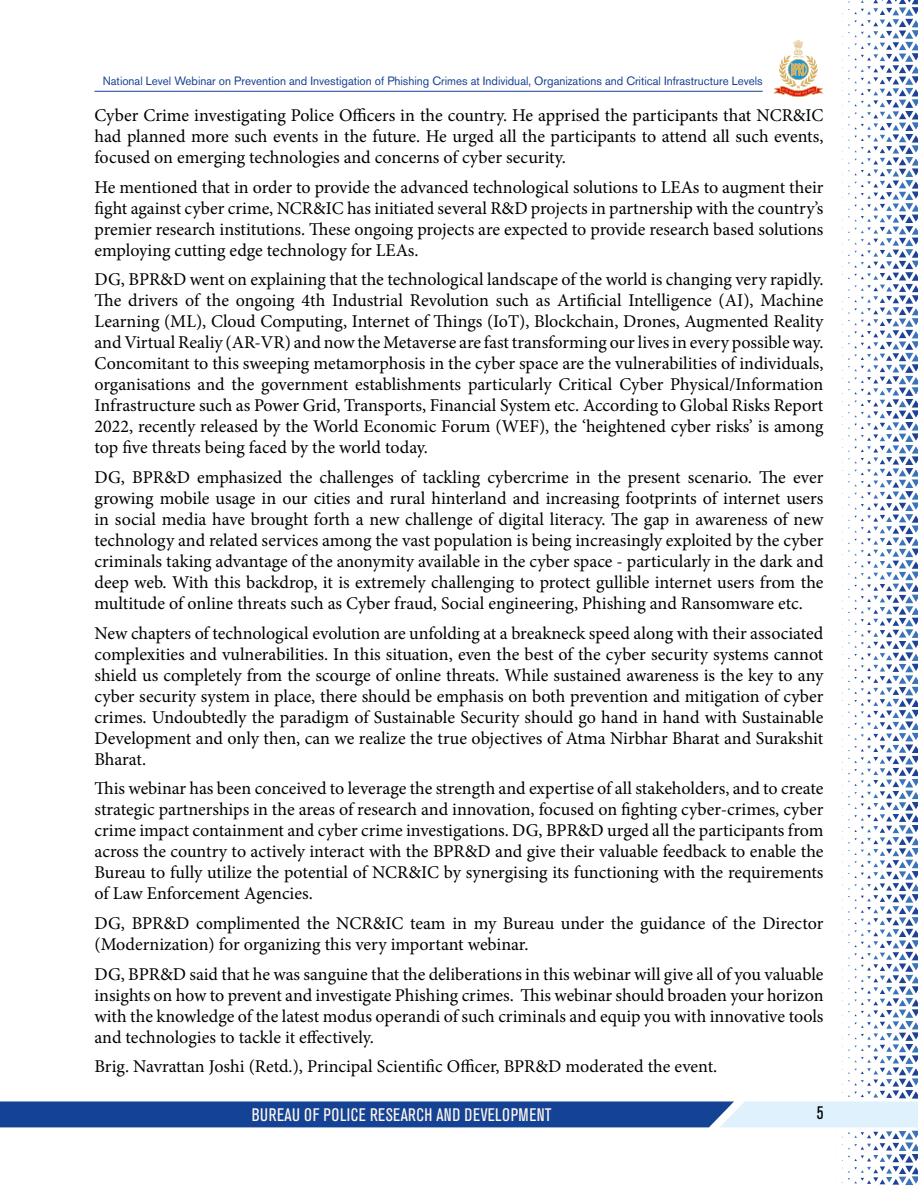
<style>
.page{position:relative;width:918px;height:1188px;background:#fff}
.page>*{position:absolute;margin:0;border:0;box-sizing:border-box;transform-origin:0 0}
.t1{font:18px/21px "Minion Pro";color:#000;text-align:justify}
.t2{font:condensed 18px "Akzidenz Grotesk BE";letter-spacing:.02em;color:#fff7ed}
.t3{font:condensed 18px "Akzidenz Grotesk BE";color:#000}
.t4{font:12px "Akzidenz Grotesk BE";color:#154194;scale:.96 1}
</style>
<div class="page">
<hr style="left:94px;top:91px;width:669px;height:1px;background:#154194">
<svg style="left:773px;top:40px;width:51px;height:57px"></svg>
<svg style="left:0;top:1101px;width:918px;height:26px;background:#436aac"></svg>
<svg style="left:842px;top:0;width:76px;height:1099px"></svg>
<svg style="left:842px;top:1131px;width:76px;height:54px"></svg>
<p class="t4" style="left:103px;top:73px;width:689px">National Level Webinar on Prevention and Investigation of Phishing Crimes at Individual, Organizations and Critical Infrastructure Levels</p>
<p class="t1" style="left:94px;top:105px;width:731px">Cyber Crime investigating Police Officers in the country. He apprised the participants that NCR&amp;IC had planned more such events in the future. He urged all the participants to attend all such events, focused on emerging technologies and concerns of cyber security.</p>
<p class="t1" style="left:94px;top:177px;width:731px">He mentioned that in order to provide the advanced technological solutions to LEAs to augment their fight against cyber crime, NCR&amp;IC has initiated several R&amp;D projects in partnership with the country’s premier research institutions. These ongoing projects are expected to provide research based solutions employing cutting edge technology for LEAs.</p>
<p class="t1" style="left:94px;top:269px;width:731px">DG, BPR&amp;D went on explaining that the technological landscape of the world is changing very rapidly.<br>The drivers of the ongoing 4th Industrial Revolution such as Artificial Intelligence (AI), Machine Learning (ML), Cloud Computing, Internet of Things (IoT), Blockchain, Drones, Augmented Reality and Virtual Realiy (AR-VR) and now the Metaverse are fast transforming our lives in every possible way.<br>Concomitant to this sweeping metamorphosis in the cyber space are the vulnerabilities of individuals, organisations and the government establishments particularly Critical Cyber Physical/Information Infrastructure such as Power Grid, Transports, Financial System etc. According to Global Risks Report 2022, recently released by the World Economic Forum (WEF), the ‘heightened cyber risks’ is among top five threats being faced by the world today.</p>
<p class="t1" style="left:94px;top:467px;width:731px">DG, BPR&amp;D emphasized the challenges of tackling cybercrime in the present scenario. The ever growing mobile usage in our cities and rural hinterland and increasing footprints of internet users in social media have brought forth a new challenge of digital literacy. The gap in awareness of new technology and related services among the vast population is being increasingly exploited by the cyber criminals taking advantage of the anonymity available in the cyber space - particularly in the dark and deep web. With this backdrop, it is extremely challenging to protect gullible internet users from the multitude of online threats such as Cyber fraud, Social engineering, Phishing and Ransomware etc.</p>
<p class="t1" style="left:94px;top:623px;width:731px">New chapters of technological evolution are unfolding at a breakneck speed along with their associated complexities and vulnerabilities. In this situation, even the best of the cyber security systems cannot shield us completely from the scourge of online threats. While sustained awareness is the key to any cyber security system in place, there should be emphasis on both prevention and mitigation of cyber crimes. Undoubtedly the paradigm of Sustainable Security should go hand in hand with Sustainable Development and only then, can we realize the true objectives of Atma Nirbhar Bharat and Surakshit Bharat.</p>
<p class="t1" style="left:94px;top:778px;width:731px">This webinar has been conceived to leverage the strength and expertise of all stakeholders, and to create strategic partnerships in the areas of research and innovation, focused on fighting cyber-crimes, cyber crime impact containment and cyber crime investigations. DG, BPR&amp;D urged all the participants from across the country to actively interact with the BPR&amp;D and give their valuable feedback to enable the Bureau to fully utilize the potential of NCR&amp;IC by synergising its functioning with the requirements of Law Enforcement Agencies.</p>
<p class="t1" style="left:94px;top:913px;width:730px">DG, BPR&amp;D complimented the NCR&amp;IC team in my Bureau under the guidance of the Director (Modernization) for organizing this very important webinar.</p>
<p class="t1" style="left:94px;top:964px;width:731px">DG, BPR&amp;D said that he was sanguine that the deliberations in this webinar will give all of you valuable insights on how to prevent and investigate Phishing crimes. This webinar should broaden your horizon with the knowledge of the latest modus operandi of such criminals and equip you with innovative tools and technologies to tackle it effectively.</p>
<p class="t1" style="left:94px;top:1056px;width:624px">Brig. Navrattan Joshi (Retd.), Principal Scientific Officer, BPR&amp;D moderated the event.</p>
<p class="t2" style="left:252px;top:1105px;width:301px">BUREAU OF POLICE RESEARCH AND DEVELOPMENT</p>
<p class="t3" style="left:817px;top:1103px;width:8px">5</p>
</div>
